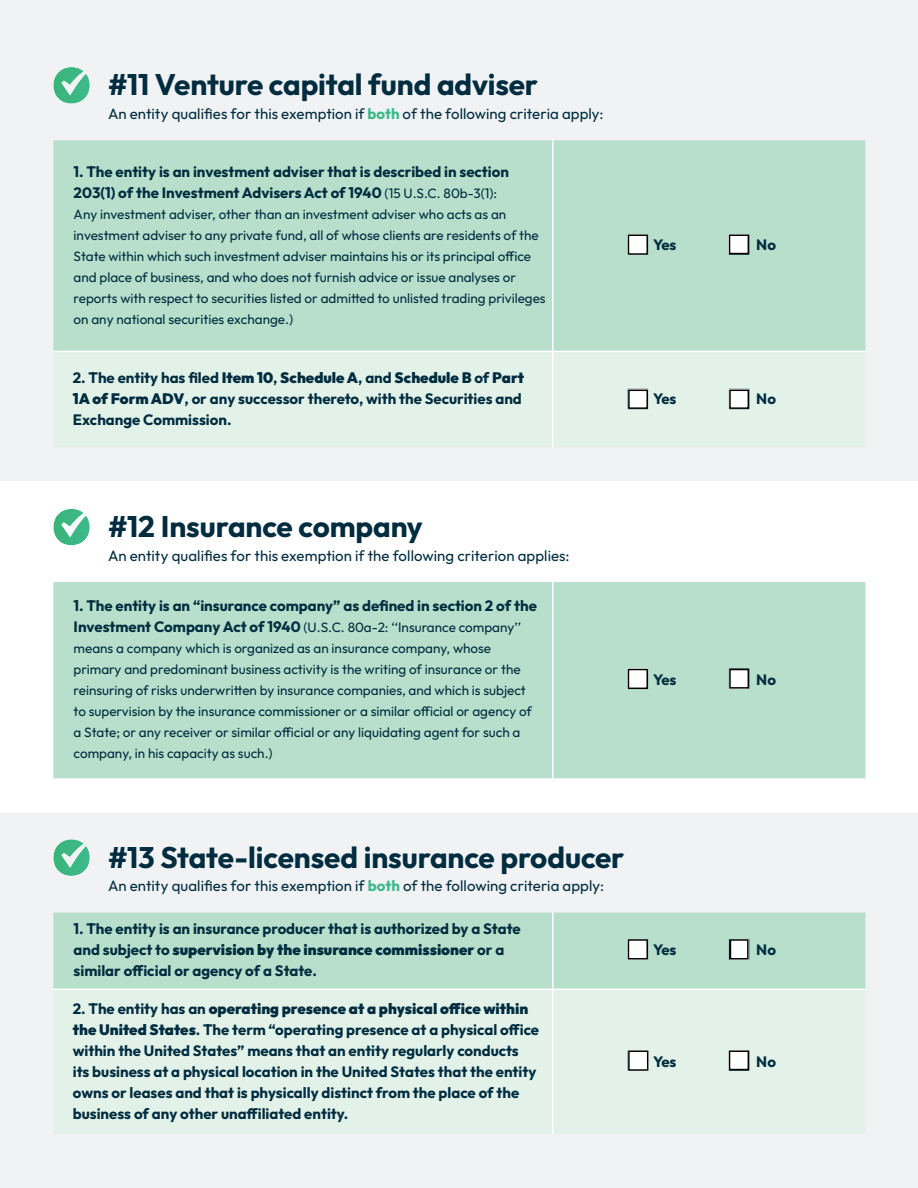
<style>
.page{position:relative;width:918px;height:1188px;background:#fff}
.page>*{position:absolute;margin:0;border:0;box-sizing:border-box;transform-origin:0 0}
.t1{font:700 29.7px "Outfit";letter-spacing:-.005em;color:#002c3f}
.t2{font:700 15px/21px "Outfit";color:#002c3f}
.t3{font:15px "Outfit";letter-spacing:.005em;color:#002c3f}
.t4{font:13.5px/21px "Outfit";color:#002c3f}
.s1{font-weight:700;color:#3bb98b}
.s2{font-weight:400;font-size:13.5px}
.s3{font-weight:900}
.s4{font-weight:700;font-size:15px}
</style>
<div class="page">
<div style="left:0;top:0;width:918px;height:481px;background:#f0f2f3"></div>
<div style="left:0;top:813px;width:918px;height:375px;background:#f0f2f3"></div>
<svg style="left:53px;top:67px;width:37px;height:37px"></svg>
<svg style="left:53px;top:839px;width:37px;height:37px"></svg>
<svg style="left:53px;top:509px;width:37px;height:36px"></svg>
<div style="left:53px;top:140px;width:812px;height:211px;background:#b7dfcb"></div>
<div style="left:54px;top:353px;width:811px;height:94px;background:#e2f2e9"></div>
<hr style="left:552px;top:140px;width:2px;height:211px;background:#fff">
<hr style="left:552px;top:352px;width:2px;height:95px;background:#fff">
<hr style="left:53px;top:351px;width:500px;height:1px;background:#fff">
<hr style="left:553px;top:351px;width:312px;height:1px;background:#fff">
<div style="left:53px;top:913px;width:812px;height:76px;background:#b7dfcb"></div>
<div style="left:54px;top:990px;width:811px;height:144px;background:#e2f2e9"></div>
<hr style="left:552px;top:913px;width:2px;height:76px;background:#fff">
<hr style="left:552px;top:990px;width:2px;height:144px;background:#fff">
<hr style="left:53px;top:989px;width:500px;height:1px;background:#fff">
<hr style="left:553px;top:989px;width:312px;height:1px;background:#fff">
<div style="left:53px;top:582px;width:812px;height:196px;background:#b7dfcb"></div>
<hr style="left:552px;top:582px;width:2px;height:196px;background:#fff">
<div style="left:729px;top:234px;width:20px;height:21px;background:#254348"></div>
<svg style="left:729px;top:939px;width:1px;height:21px"></svg>
<div style="left:628px;top:389px;width:20px;height:20px;background:#888"></div>
<div style="left:729px;top:389px;width:20px;height:20px;background:#888"></div>
<div style="left:729px;top:1050px;width:20px;height:21px;background:#253f48"></div>
<div style="left:628px;top:234px;width:20px;height:21px;background:#fff"></div>
<div style="left:628px;top:234px;width:20px;height:21px;border:1px solid #000"></div>
<div style="left:729px;top:234px;width:20px;height:20px;background:#fff"></div>
<div style="left:729px;top:234px;width:20px;height:20px;border:1px solid #000"></div>
<div style="left:628px;top:390px;width:20px;height:19px;background:#fff"></div>
<div style="left:628px;top:390px;width:20px;height:19px;border:2px solid #000"></div>
<div style="left:729px;top:390px;width:20px;height:19px;background:#fff"></div>
<div style="left:729px;top:390px;width:20px;height:19px;border:2px solid #000"></div>
<div style="left:628px;top:669px;width:20px;height:20px;background:#fff"></div>
<div style="left:628px;top:669px;width:20px;height:20px;border:2px solid #000"></div>
<div style="left:729px;top:669px;width:20px;height:20px;background:#fff"></div>
<div style="left:729px;top:669px;width:20px;height:20px;border:2px solid #000"></div>
<div style="left:628px;top:939px;width:20px;height:21px;background:#fff"></div>
<div style="left:628px;top:939px;width:20px;height:21px;border:1px solid #000"></div>
<div style="left:730px;top:939px;width:19px;height:21px;background:#fff"></div>
<div style="left:730px;top:939px;width:19px;height:21px;border:1px solid #000"></div>
<div style="left:628px;top:1050px;width:20px;height:21px;background:#fff"></div>
<div style="left:628px;top:1050px;width:20px;height:21px;border:2px solid #000"></div>
<div style="left:729px;top:1050px;width:20px;height:20px;background:#fff"></div>
<div style="left:729px;top:1050px;width:20px;height:20px;border:2px solid #000"></div>
<h1 class="t1" style="left:108px;top:71px;width:432px">#11 Venture capital fund adviser</h1>
<p class="t3" style="left:108px;top:104px;width:497px">An entity qualifies for this exemption if <span class="s1">both</span> of the following criteria apply:</p>
<p class="t2" style="left:74px;top:162px;width:437px">1. The entity is an investment adviser that is described in section<br>203(1) of the Investment Advisers Act of 1940 <span class="s2">(15 U.S.C. 80b-3(1):</span></p>
<p class="t4" style="left:74px;top:204px;width:474px">Any investment adviser, other than an investment adviser who acts as an investment adviser to any private fund, all of whose clients are residents of the State within which such investment adviser maintains his or its principal office and place of business, and who does not furnish advice or issue analyses or reports with respect to securities listed or admitted to unlisted trading privileges on any national securities exchange.)</p>
<p class="t2" style="left:73px;top:368px;width:453px">2. The entity has filed <span class="s3">Item 10</span>, <span class="s3">Schedule A</span>, and <span class="s3">Schedule B</span> of <span class="s3">Part<br>1A of Form ADV</span>, or any successor thereto, with the Securities and<br>Exchange Commission.</p>
<p class="t2" style="left:653px;top:235px;width:25px">Yes</p>
<p class="t2" style="left:756px;top:235px;width:21px">No</p>
<p class="t2" style="left:653px;top:389px;width:25px">Yes</p>
<p class="t2" style="left:756px;top:389px;width:21px">No</p>
<h1 class="t1" style="left:108px;top:513px;width:316px">#12 Insurance company</h1>
<p class="t3" style="left:108px;top:546px;width:463px">An entity qualifies for this exemption if the following criterion applies:</p>
<p class="t2" style="left:74px;top:596px;width:465px">1. The entity is an “insurance company” as defined in section 2 of the</p>
<p class="t4" style="left:74px;top:617px;width:460px"><span class="s4">Investment Company Act of 1940</span> (U.S.C. 80a-2: ‘‘Insurance company’’ means a company which is organized as an insurance company, whose primary and predominant business activity is the writing of insurance or the reinsuring of risks underwritten by insurance companies, and which is subject to supervision by the insurance commissioner or a similar official or agency of a State; or any receiver or similar official or any liquidating agent for such a company, in his capacity as such.)</p>
<p class="t2" style="left:653px;top:670px;width:25px">Yes</p>
<p class="t2" style="left:756px;top:670px;width:21px">No</p>
<h1 class="t1" style="left:108px;top:844px;width:518px">#13 State-licensed insurance producer</h1>
<p class="t3" style="left:108px;top:876px;width:498px">An entity qualifies for this exemption if <span class="s1">both</span> of the following criteria apply:</p>
<p class="t2" style="left:74px;top:919px;width:449px">1. The entity is an insurance producer that is authorized by a State and subject to <span class="s3">supervision by the insurance commissioner</span> or a similar official or agency of a State.</p>
<p class="t2" style="left:73px;top:999px;width:468px">2. The entity has an <span class="s3">operating presence at a physical office within the United States</span>. The term “operating presence at a physical office within the United States” means that an entity regularly conducts its business at a physical location in the United States that the entity owns or leases and that is physically distinct from the place of the business of any other unaffiliated entity.</p>
<p class="t2" style="left:653px;top:940px;width:25px">Yes</p>
<p class="t2" style="left:756px;top:940px;width:21px">No</p>
<p class="t2" style="left:653px;top:1052px;width:25px">Yes</p>
<p class="t2" style="left:756px;top:1052px;width:21px">No</p>
</div>
